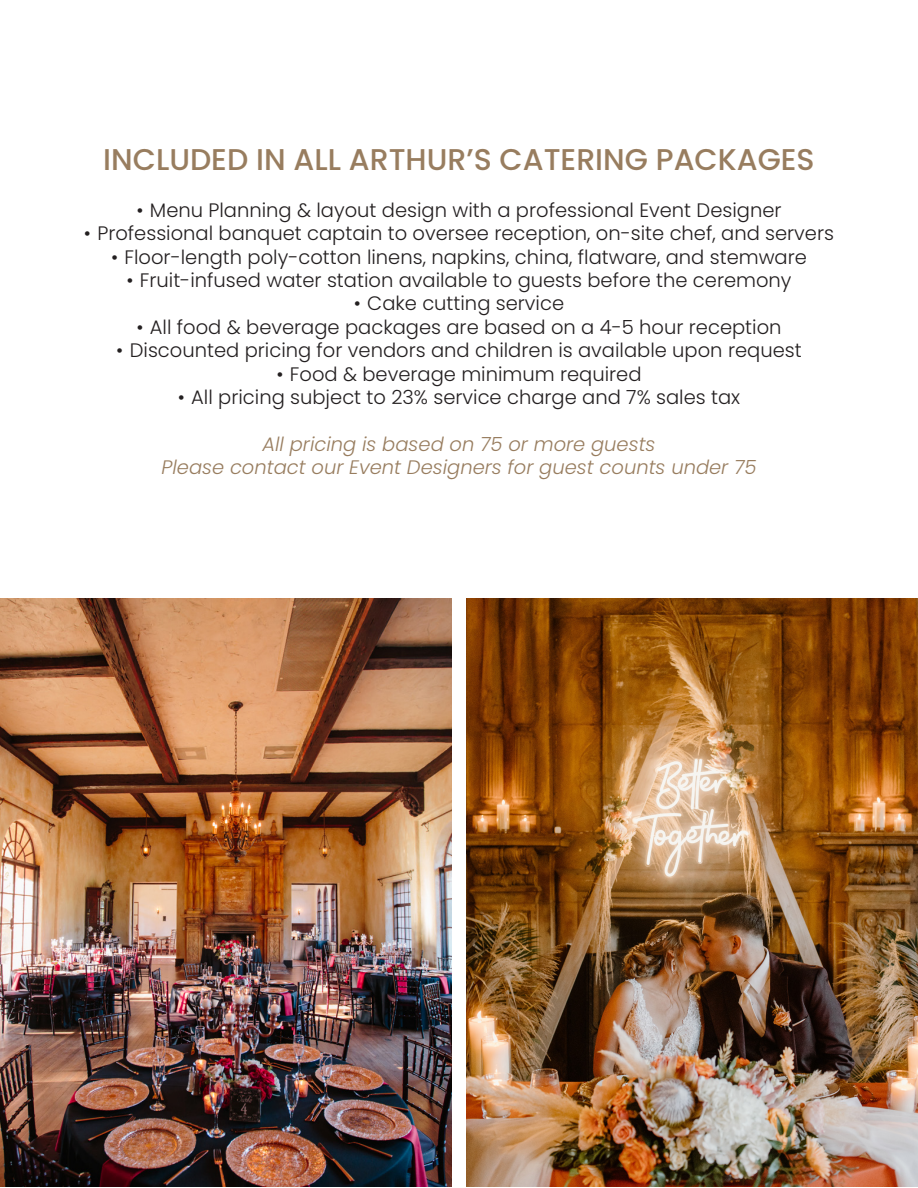
<style>
.page{position:relative;width:918px;height:1188px;background:#fff}
.page>*{position:absolute;margin:0;border:0;box-sizing:border-box;transform-origin:0 0}
.t1{font:500 30px "Poppins";color:#987d5f}
.t2{font:300 19.5px "Poppins";color:#231f20}
.t3{font:italic 300 19.5px "Poppins";color:#987d5f}
</style>
<div class="page">
<img style="left:0;top:598px;width:451px;height:589px">
<img style="left:467px;top:598px;width:451px;height:589px">
<p class="t1" style="left:103px;top:142px;width:713px">INCLUDED IN ALL ARTHUR’S CATERING PACKAGES</p>
<p class="t2" style="left:136px;top:199px;width:647px">• Menu Planning &amp; layout design with a professional Event Designer</p>
<p class="t2" style="left:84px;top:222px;width:752px">• Professional banquet captain to oversee reception, on-site chef, and servers</p>
<p class="t2" style="left:111px;top:246px;width:697px">• Floor-length poly-cotton linens, napkins, china, flatware, and stemware</p>
<p class="t2" style="left:126px;top:269px;width:667px">• Fruit-infused water station available to guests before the ceremony</p>
<p class="t2" style="left:354px;top:292px;width:212px">• Cake cutting service</p>
<p class="t2" style="left:136px;top:316px;width:647px">• All food &amp; beverage packages are based on a 4-5 hour reception</p>
<p class="t2" style="left:116px;top:339px;width:687px">• Discounted pricing for vendors and children is available upon request</p>
<p class="t2" style="left:276px;top:363px;width:367px">• Food &amp; beverage minimum required</p>
<p class="t2" style="left:178px;top:386px;width:564px">• All pricing subject to 23% service charge and 7% sales tax</p>
<p class="t3" style="left:262px;top:433px;width:395px">All pricing is based on 75 or more guests</p>
<p class="t3" style="left:161px;top:456px;width:597px">Please contact our Event Designers for guest counts under 75</p>
</div>
